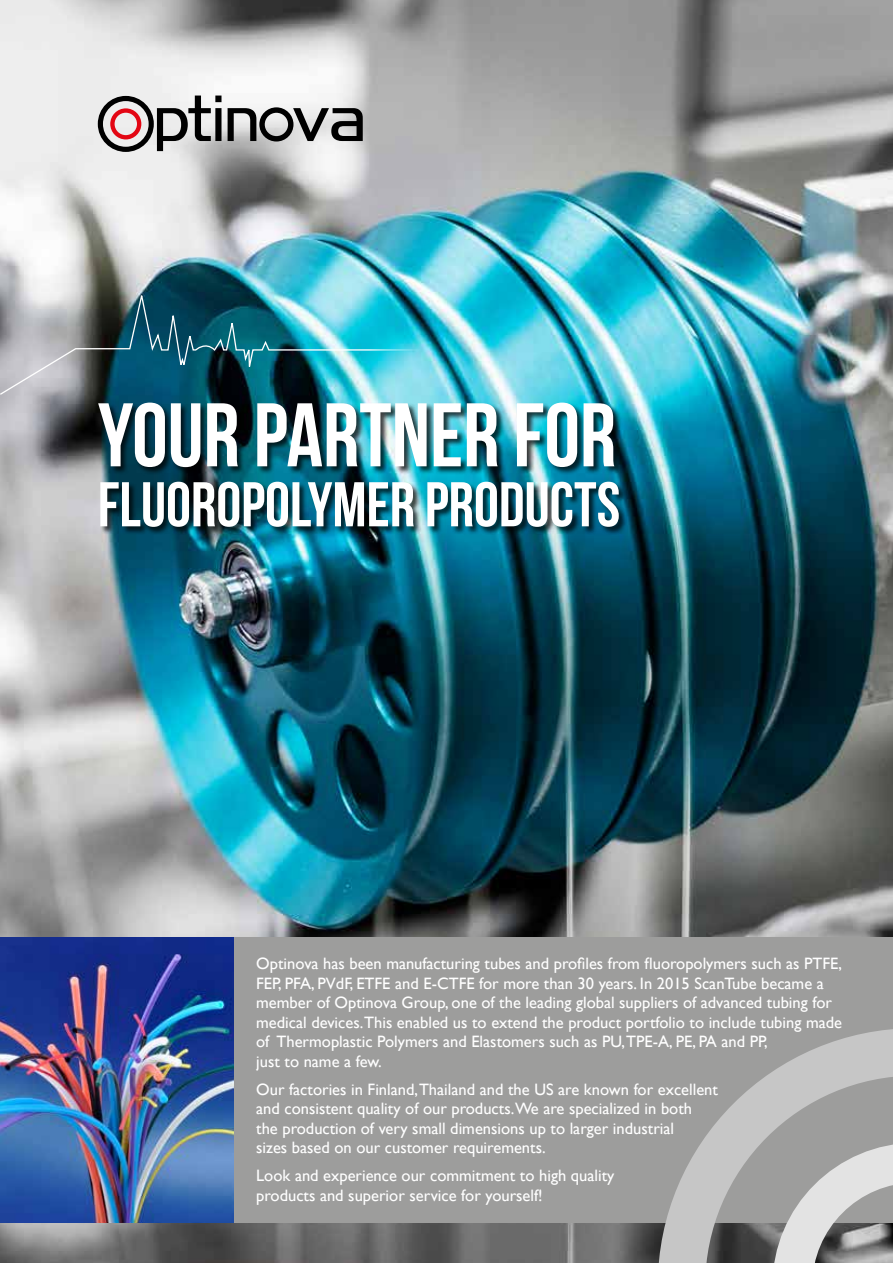
<style>
.page{position:relative;width:893px;height:1263px;background:#fff}
.page>*{position:absolute;margin:0;border:0;box-sizing:border-box;transform-origin:0 0}
.t1{font:90px "Bebas Neue";color:#fff}
.t2{font:63px "Bebas Neue";color:#fff}
.t3{font:16.5px/19.5px "Gill Sans";color:#fff}
</style>
<div class="page">
<img style="left:0;top:0;width:893px;height:1263px">
<div style="left:0;top:937px;width:893px;height:285px;background:#9d9d9c"></div>
<svg style="left:228px;top:107px;width:135px;height:35px;background:#828282"></svg>
<svg style="left:98px;top:96px;width:123px;height:56px;background:#a39798"></svg>
<div style="left:99px;top:402px;width:528px;height:133px;background:#000;opacity:.75"></div>
<svg style="left:658px;top:1029px;width:235px;height:234px"></svg>
<img style="left:0;top:294px;width:519px;height:102px">
<img style="left:0;top:937px;width:234px;height:285px">
<h1 class="t1" style="left:98px;top:385px;width:520px">YOUR PARTNER FOR</h1>
<h2 class="t2" style="left:98px;top:470px;width:524px">FLUOROPOLYMER PRODUCTS</h2>
<p class="t3" style="left:256px;top:954px;width:587px">Optinova has been manufacturing tubes and profiles from fluoropolymers such as PTFE, FEP, PFA, PVdF, ETFE and E-CTFE for more than 30 years. In 2015 ScanTube became a member of Optinova Group, one of the leading global suppliers of advanced tubing for medical devices.This enabled us to extend the product portfolio to include tubing made of Thermoplastic Polymers and Elastomers such as PU,TPE-A, PE, PA and PP,<br>just to name a few.</p>
<p class="t3" style="left:256px;top:1079px;width:463px">Our factories in Finland,Thailand and the US are known for excellent and consistent quality of our products.We are specialized in both<br>the production of very small dimensions up to larger industrial<br>sizes based on our customer requirements.</p>
<p class="t3" style="left:256px;top:1166px;width:360px">Look and experience our commitment to high quality products and superior service for yourself!</p>
</div>
